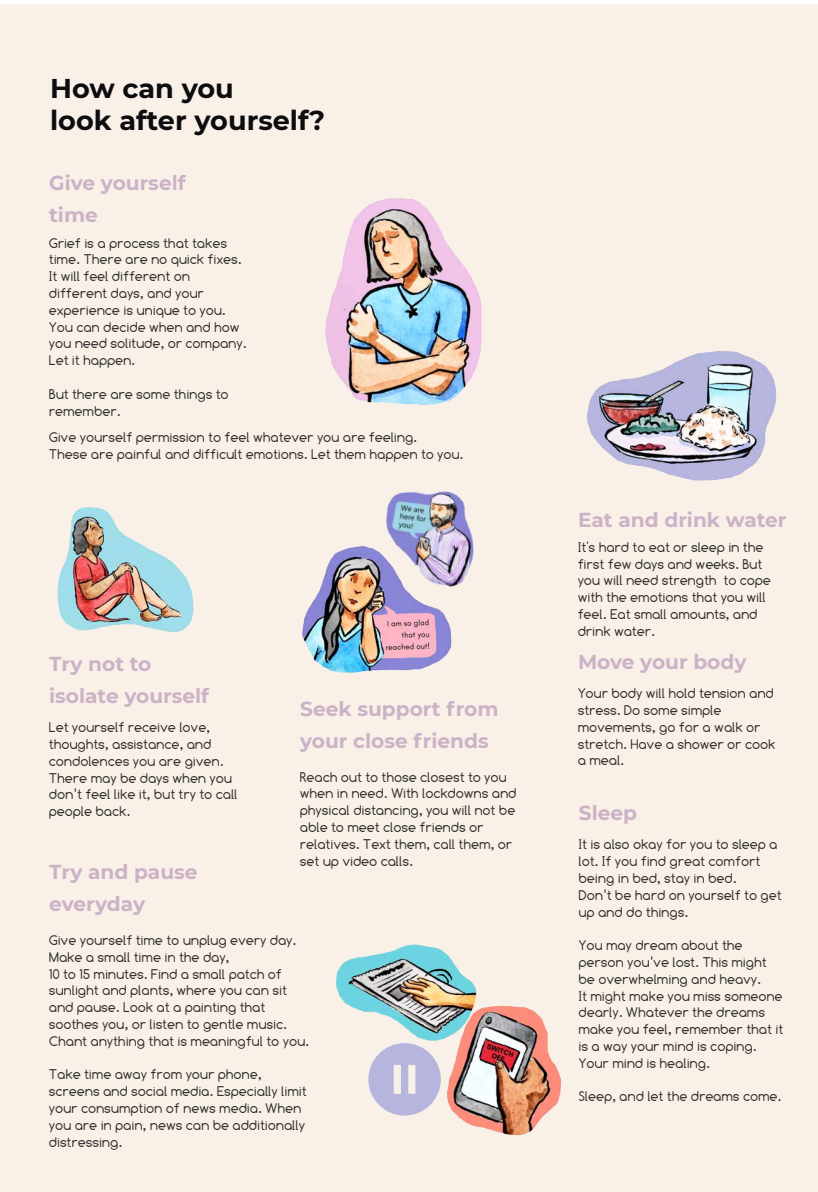
<style>
.page{position:relative;width:818px;height:1192px;background:#fff}
.page>*{position:absolute;margin:0;border:0;box-sizing:border-box;transform-origin:0 0}
.t1{font:700 27.12px/32.4px "Montserrat";color:#0d0c0f}
.t2{font:700 20.12px/32.4px "Montserrat";color:#ccb2c7}
.t3{font:14px/16.8px "Comfortaa";color:#2b2b2b}
</style>
<div class="page">
<div style="left:0;top:4px;width:818px;height:1188px;background:#f9f0e7"></div>
<img style="left:325px;top:198px;width:157px;height:207px">
<img style="left:57px;top:507px;width:137px;height:126px">
<img style="left:587px;top:351px;width:189px;height:130px">
<img style="left:386px;top:491px;width:88px;height:95px">
<img style="left:302px;top:539px;width:154px;height:134px">
<img style="left:447px;top:1005px;width:114px;height:131px">
<img style="left:336px;top:944px;width:150px;height:102px">
<svg style="left:368px;top:1043px;width:73px;height:72px"></svg>
<h1 class="t1" style="left:50px;top:71px;width:276px">How can you<br>look after yourself?</h1>
<h2 class="t2" style="left:49px;top:166px;width:138px">Give yourself time</h2>
<p class="t3" style="left:49px;top:234px;width:199px">Grief is a process that takes time. There are no quick fixes.<br>It will feel different on different days, and your experience is unique to you.<br>You can decide when and how you need solitude, or company.<br>Let it happen.</p>
<p class="t3" style="left:49px;top:385px;width:181px">But there are some things to remember.</p>
<p class="t3" style="left:49px;top:429px;width:416px">Give yourself permission to feel whatever you are feeling.<br>These are painful and difficult emotions. Let them happen to you.</p>
<h2 class="t2" style="left:49px;top:646px;width:161px">Try not to isolate yourself</h2>
<p class="t3" style="left:49px;top:719px;width:190px">Let yourself receive love, thoughts, assistance, and condolences you are given.<br>There may be days when you don’t feel like it, but try to call people back.</p>
<h2 class="t2" style="left:300px;top:691px;width:200px">Seek support from your close friends</h2>
<p class="t3" style="left:300px;top:768px;width:218px">Reach out to those closest to you when in need. With lockdowns and physical distancing, you will not be able to meet close friends or relatives. Text them, call them, or set up video calls.</p>
<h2 class="t2" style="left:49px;top:854px;width:150px">Try and pause everyday</h2>
<p class="t3" style="left:49px;top:932px;width:261px">Give yourself time to unplug every day.<br>Make a small time in the day,<br>10 to 15 minutes. Find a small patch of sunlight and plants, where you can sit and pause. Look at a painting that soothes you, or listen to gentle music.<br>Chant anything that is meaningful to you.</p>
<p class="t3" style="left:49px;top:1066px;width:259px">Take time away from your phone, screens and social media. Especially limit your consumption of news media. When you are in pain, news can be additionally distressing.</p>
<h2 class="t2" style="left:578px;top:503px;width:210px">Eat and drink water</h2>
<p class="t3" style="left:578px;top:538px;width:195px">It's hard to eat or sleep in the first few days and weeks. But you will need strength to cope with the emotions that you will feel. Eat small amounts, and drink water.</p>
<h2 class="t2" style="left:578px;top:645px;width:170px">Move your body</h2>
<p class="t3" style="left:578px;top:685px;width:199px">Your body will hold tension and stress. Do some simple movements, go for a walk or stretch. Have a shower or cook a meal.</p>
<h2 class="t2" style="left:579px;top:796px;width:60px">Sleep</h2>
<p class="t3" style="left:579px;top:836px;width:205px">It is also okay for you to sleep a lot. If you find great comfort being in bed, stay in bed.<br>Don’t be hard on yourself to get up and do things.</p>
<p class="t3" style="left:579px;top:937px;width:206px">You may dream about the person you’ve lost. This might be overwhelming and heavy.<br>It might make you miss someone dearly. Whatever the dreams make you feel, remember that it is a way your mind is coping.<br>Your mind is healing.</p>
<p class="t3" style="left:579px;top:1088px;width:204px">Sleep, and let the dreams come.</p>
</div>
